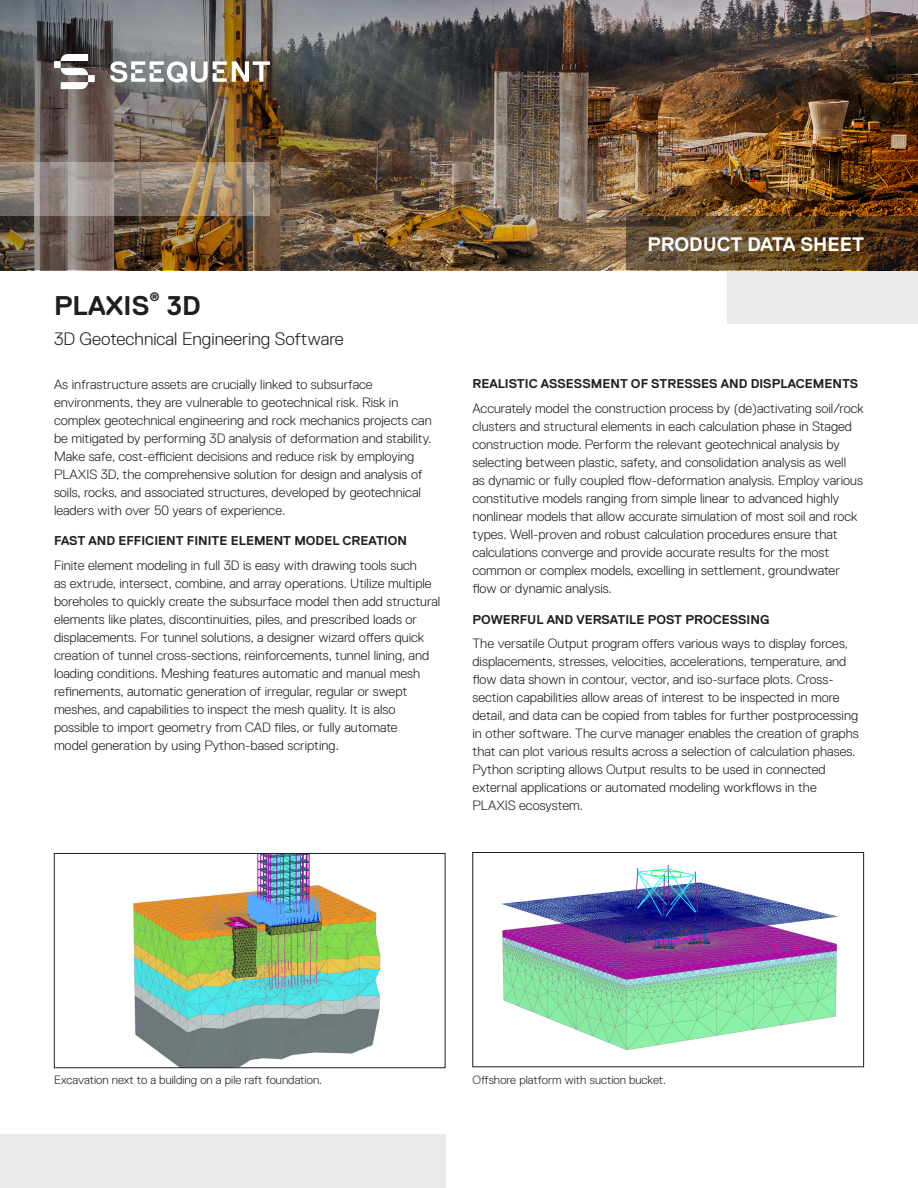
<style>
.page{position:relative;width:918px;height:1188px;background:#fff}
.page>*{position:absolute;margin:0;border:0;box-sizing:border-box;transform-origin:0 0}
.H1{font:700 27px "Replica";color:#1d1f23}
.Product_Data_Sheet{font:700 19.5px "Replica";color:#fff}
.Intro{font:300 18px "Replica Pro";color:#1d1f23}
.Body__3{font:300 13.5px/18px "Replica Pro";color:#1d1f23}
.H2{font:700 12.75px "Replica";color:#231f20}
.H1-2{font:700 12.3px "Replica";color:#1d1f23}
.Captions{font:300 12px "Replica Pro";color:#231f20}
</style>
<div class="page">
<img style="left:0;top:0;width:918px;height:270px">
<svg style="left:110px;top:61px;width:160px;height:21px"></svg>
<svg style="left:54px;top:54px;width:41px;height:35px"></svg>
<img style="left:133px;top:855px;width:248px;height:211px">
<div style="left:54px;top:853px;width:392px;height:215px;border:1px solid #1d1f23"></div>
<img style="left:502px;top:865px;width:336px;height:185px">
<div style="left:472px;top:852px;width:392px;height:215px;border:1px solid #1d1f23"></div>
<svg style="left:626px;top:216px;width:292px;height:54px"></svg>
<div style="left:0;top:1134px;width:446px;height:54px;background:#e8e9e9"></div>
<div style="left:727px;top:270px;width:191px;height:54px;background:#e8e9e9"></div>
<svg style="left:0;top:162px;width:270px;height:54px"></svg>
<p class="H1" style="left:54px;top:291px;width:97px">PLAXIS</p>
<p class="H1-2" style="left:150px;top:290px;width:12px">®</p>
<p class="H1" style="left:167px;top:291px;width:36px">3D</p>
<p class="Intro" style="left:54px;top:329px;width:291px">3D Geotechnical Engineering Software</p>
<p class="Body__3" style="left:54px;top:375px;width:379px">As infrastructure assets are crucially linked to subsurface environments, they are vulnerable to geotechnical risk. Risk in complex geotechnical engineering and rock mechanics projects can be mitigated by performing 3D analysis of deformation and stability.<br>Make safe, cost-efficient decisions and reduce risk by employing PLAXIS 3D, the comprehensive solution for design and analysis of soils, rocks, and associated structures, developed by geotechnical leaders with over 50 years of experience.</p>
<p class="H2" style="left:54px;top:534px;width:355px">FAST AND EFFICIENT FINITE ELEMENT MODEL CREATION</p>
<p class="Body__3" style="left:54px;top:556px;width:388px">Finite element modeling in full 3D is easy with drawing tools such<br>as extrude, intersect, combine, and array operations. Utilize multiple boreholes to quickly create the subsurface model then add structural elements like plates, discontinuities, piles, and prescribed loads or displacements. For tunnel solutions, a designer wizard offers quick creation of tunnel cross-sections, reinforcements, tunnel lining, and loading conditions. Meshing features automatic and manual mesh refinements, automatic generation of irregular, regular or swept meshes, and capabilities to inspect the mesh quality. It is also possible to import geometry from CAD files, or fully automate<br>model generation by using Python-based scripting.</p>
<p class="Product_Data_Sheet" style="left:648px;top:233px;width:218px">PRODUCT DATA SHEET</p>
<p class="H2" style="left:472px;top:377px;width:387px">REALISTIC ASSESSMENT OF STRESSES AND DISPLACEMENTS</p>
<p class="Body__3" style="left:472px;top:399px;width:393px">Accurately model the construction process by (de)activating soil/rock clusters and structural elements in each calculation phase in Staged construction mode. Perform the relevant geotechnical analysis by selecting between plastic, safety, and consolidation analysis as well<br>as dynamic or fully coupled flow-deformation analysis. Employ various constitutive models ranging from simple linear to advanced highly nonlinear models that allow accurate simulation of most soil and rock types. Well-proven and robust calculation procedures ensure that calculations converge and provide accurate results for the most common or complex models, excelling in settlement, groundwater flow or dynamic analysis.</p>
<p class="H2" style="left:472px;top:612px;width:298px">POWERFUL AND VERSATILE POST PROCESSING</p>
<p class="Body__3" style="left:472px;top:635px;width:388px">The versatile Output program offers various ways to display forces, displacements, stresses, velocities, accelerations, temperature, and flow data shown in contour, vector, and iso-surface plots. Cross&shy;section capabilities allow areas of interest to be inspected in more detail, and data can be copied from tables for further postprocessing in other software. The curve manager enables the creation of graphs that can plot various results across a selection of calculation phases.<br>Python scripting allows Output results to be used in connected external applications or automated modeling workflows in the PLAXIS ecosystem.</p>
<p class="Captions" style="left:54px;top:1073px;width:270px">Excavation next to a building on a pile raft foundation.</p>
<p class="Captions" style="left:472px;top:1073px;width:195px">Offshore platform with suction bucket.</p>
</div>
